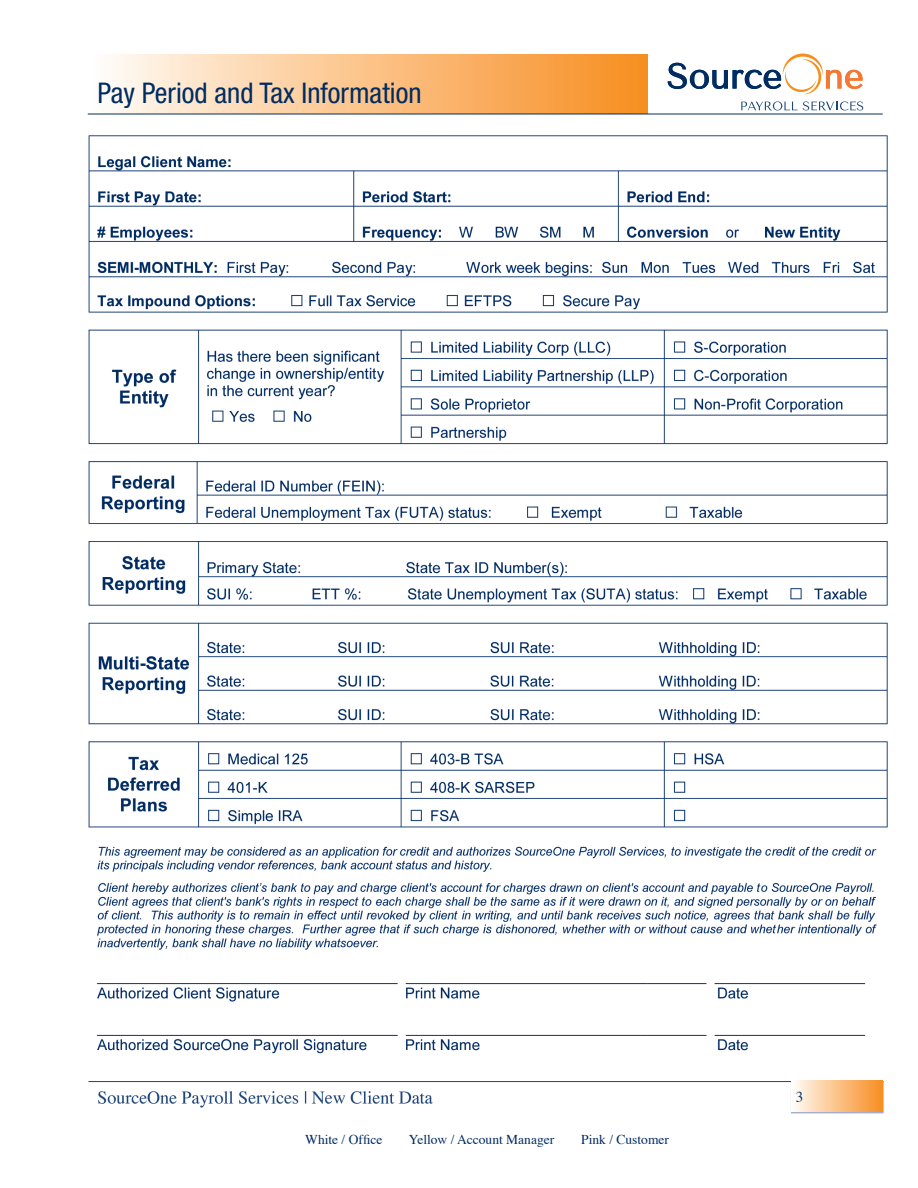
<style>
.page{position:relative;width:918px;height:1188px;background:#fff}
.page>*{position:absolute;margin:0;border:0;box-sizing:border-box;transform-origin:0 0}
.t1{font:condensed 28.5px "Helvetica Neue";color:#002c62}
.t2{font:15px "Times";color:#002c62}
.t3{font:13.5px "Times";color:#002c62}
</style>
<div class="page">
<img style="left:88px;top:135px;width:800px;height:979px">
<div style="left:88px;top:55px;width:560px;height:58px;background:linear-gradient(to right,#fffcf7,#f78c1e)"></div>
<hr style="left:88px;top:114px;width:795px;height:1px;background:#002c62">
<div style="left:791px;top:1081px;width:92px;height:31px;background:linear-gradient(to right,#fffcf8,#f78e22)"></div>
<svg style="left:741px;top:101px;width:122px;height:9px"></svg>
<svg style="left:668px;top:54px;width:195px;height:40px"></svg>
<p class="t1" style="left:98px;top:76px;width:326px">Pay Period and Tax Information</p>
<p class="t3" style="left:305px;top:1127px;width:79px">White / Office</p>
<p class="t3" style="left:409px;top:1127px;width:147px">Yellow / Account Manager</p>
<p class="t3" style="left:581px;top:1127px;width:89px">Pink / Customer</p>
<p class="t2" style="left:796px;top:1083px;width:9px">3</p>
</div>
